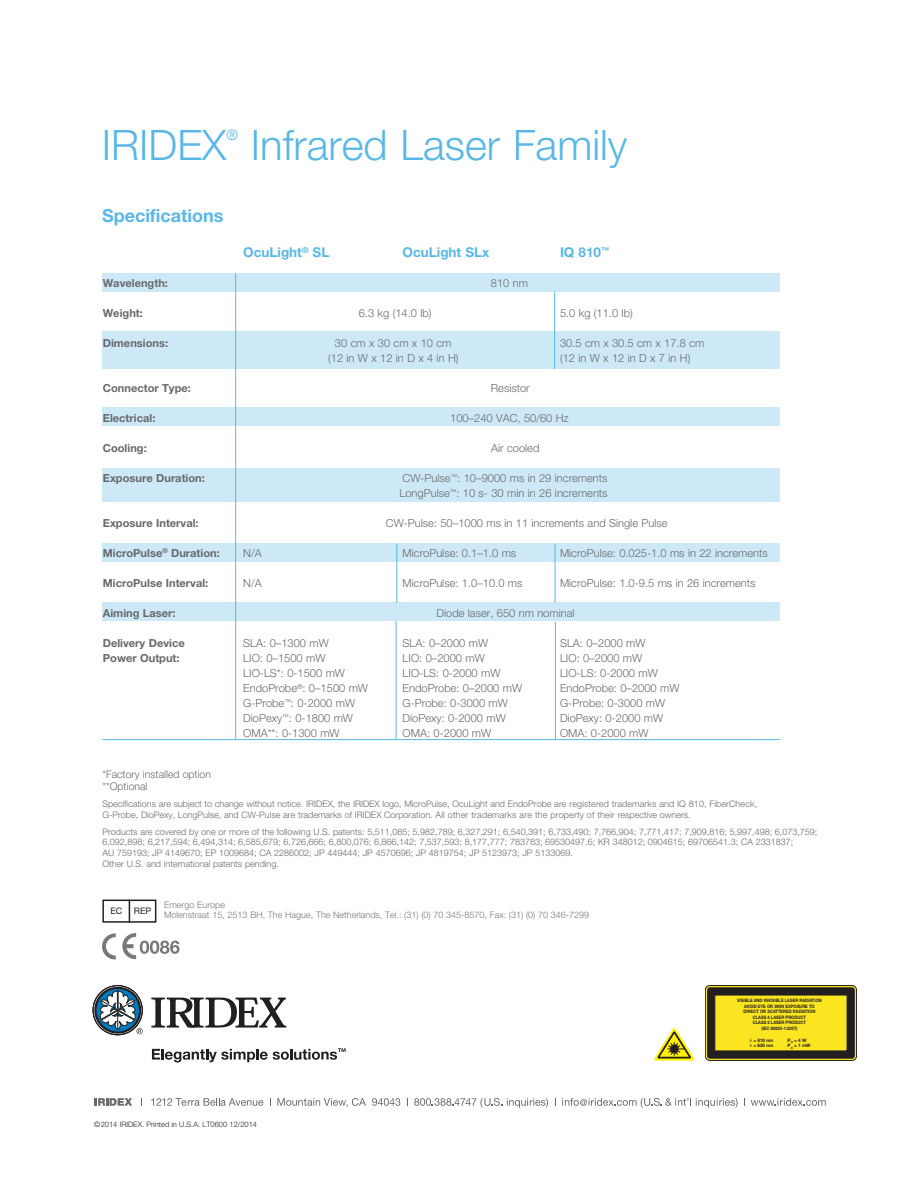
<style>
.page{position:relative;width:918px;height:1188px;background:#fff}
.page>*{position:absolute;margin:0;border:0;box-sizing:border-box;transform-origin:0 0}
.t1{font:300 42px "Helvetica Neue";color:#58b7e7}
.t2{font:700 18px "Helvetica Neue";color:#58b7e7}
.t3{font:300 14.4px "Helvetica Neue";color:#58b7e7}
.t4{font:700 13.5px "Helvetica Neue";color:#58b7e7}
.t5{font:300 11.1px/15px "Helvetica Neue";color:#69696c}
.t6{font:700 11.1px "Helvetica Neue";color:#69696c}
.t7{font:300 10.5px/12.6px "Helvetica Neue";color:#69696c}
.t8{font:300 9px/10.8px "Helvetica Neue";color:#69696c}
.t9{font:300 9px "Helvetica Neue";color:#76787b}
.t10{font:9px "Helvetica Neue";color:#231f20}
.t11{font:300 7.5px "Helvetica Neue";color:#231f20}
.t12{font:700 4.65px/5.6px "Helvetica Neue";color:#231f20;text-align:center;scale:.88 1}
.t13{font:700 4.65px "Helvetica Neue";color:#231f20}
.s1{font-family:"Myriad Pro";font-weight:400}
</style>
<div class="page">
<svg style="left:95px;top:1098px;width:37px;height:8px"></svg>
<svg style="left:151px;top:1098px;width:112px;height:8px"></svg>
<svg style="left:277px;top:1098px;width:89px;height:9px"></svg>
<svg style="left:372px;top:1098px;width:28px;height:8px"></svg>
<svg style="left:414px;top:1098px;width:134px;height:10px"></svg>
<svg style="left:562px;top:1098px;width:176px;height:10px"></svg>
<svg style="left:751px;top:1098px;width:75px;height:8px"></svg>
<svg style="left:95px;top:988px;width:45px;height:45px"></svg>
<div style="left:94px;top:987px;width:47px;height:47px;border:2px solid #231f20;border-radius:50%"></div>
<div style="left:93px;top:985px;width:50px;height:50px;border:1px solid #231f20;border-radius:50%"></div>
<svg style="left:98px;top:991px;width:45px;height:43px"></svg>
<svg style="left:151px;top:998px;width:135px;height:30px"></svg>
<svg style="left:152px;top:1048px;width:194px;height:14px"></svg>
<div style="left:705px;top:986px;width:152px;height:74px;background:#635a20;border-radius:5px"></div>
<div style="left:705px;top:985px;width:152px;height:76px;border:1px solid #231f20;border-radius:5px"></div>
<div style="left:708px;top:988px;width:146px;height:70px;background:#231f20;border-radius:2px"></div>
<div style="left:707px;top:988px;width:148px;height:70px;border:1px solid #231f20;border-radius:2px"></div>
<div style="left:715px;top:995px;width:132px;height:56px;background:#fbe521"></div>
<svg style="left:102px;top:933px;width:14px;height:26px"></svg>
<svg style="left:122px;top:933px;width:58px;height:26px"></svg>
<div style="left:102px;top:900px;width:54px;height:23px;border:2px solid #231f20"></div>
<svg style="left:129px;top:900px;width:1px;height:23px"></svg>
<svg style="left:654px;top:1028px;width:40px;height:32px"></svg>
<div style="left:102px;top:273px;width:678px;height:18px;background:#cde9f7"></div>
<div style="left:102px;top:544px;width:678px;height:18px;background:#cde9f7"></div>
<div style="left:102px;top:408px;width:678px;height:18px;background:#cde9f7"></div>
<hr style="left:102px;top:739px;width:678px;height:1px;background:#58b7e7">
<div style="left:102px;top:332px;width:678px;height:37px;background:#cde9f7"></div>
<div style="left:102px;top:469px;width:678px;height:33px;background:#cde9f7"></div>
<hr style="left:554px;top:291px;width:1px;height:78px;background:#58b7e7">
<hr style="left:235px;top:273px;width:1px;height:466px;background:#58b7e7">
<hr style="left:555px;top:544px;width:1px;height:59px;background:#58b7e7">
<div style="left:102px;top:603px;width:678px;height:18px;background:#cde9f7"></div>
<hr style="left:396px;top:621px;width:1px;height:118px;background:#58b7e7">
<hr style="left:396px;top:544px;width:1px;height:59px;background:#58b7e7">
<hr style="left:555px;top:622px;width:1px;height:118px;background:#58b7e7">
<p class="t1" style="left:102px;top:120px;width:126px">IRIDEX</p>
<p class="t3" style="left:226px;top:126px;width:13px">®</p>
<p class="t1" style="left:251px;top:120px;width:378px">Infrared Laser Family</p>
<p class="t2" style="left:102px;top:205px;width:123px">Specifications</p>
<p class="t4" style="left:243px;top:244px;width:88px">OcuLight<sup>®</sup> SL</p>
<p class="t4" style="left:403px;top:244px;width:88px">OcuLight SLx</p>
<p class="t4" style="left:560px;top:244px;width:51px">IQ 810<sup>™</sup></p>
<p class="t6" style="left:103px;top:276px;width:67px">Wavelength:</p>
<p class="t5" style="left:491px;top:275px;width:39px">810 nm</p>
<p class="t6" style="left:103px;top:306px;width:42px">Weight:</p>
<p class="t5" style="left:359px;top:305px;width:74px">6.3 kg (14.0 lb)</p>
<p class="t5" style="left:560px;top:305px;width:74px">5.0 kg (11.0 lb)</p>
<p class="t6" style="left:103px;top:336px;width:67px">Dimensions:</p>
<p class="t5" style="left:335px;top:335px;width:118px">30 cm x 30 cm x 10 cm</p>
<p class="t5" style="left:560px;top:335px;width:146px">30.5 cm x 30.5 cm x 17.8 cm</p>
<p class="t5" style="left:328px;top:350px;width:132px">(12 in W x 12 in D x 4 in H)</p>
<p class="t5" style="left:560px;top:350px;width:132px">(12 in W x 12 in D x 7 in H)</p>
<p class="t6" style="left:103px;top:381px;width:90px">Connector Type:</p>
<p class="t5" style="left:491px;top:380px;width:40px">Resistor</p>
<p class="t6" style="left:103px;top:411px;width:54px">Electrical:</p>
<p class="t5" style="left:450px;top:410px;width:120px">100–240 VAC, 50/60 Hz</p>
<p class="t6" style="left:103px;top:441px;width:45px">Cooling:</p>
<p class="t5" style="left:491px;top:440px;width:50px">Air cooled</p>
<p class="t6" style="left:103px;top:471px;width:104px">Exposure Duration:</p>
<p class="t5" style="left:399px;top:470px;width:210px">CW-Pulse<sup>™</sup>: 10–9000 ms in 29 increments<br>LongPulse<sup>™</sup>: 10 s- 30 min in 26 increments</p>
<p class="t6" style="left:103px;top:516px;width:97px">Exposure Interval:</p>
<p class="t5" style="left:386px;top:515px;width:283px">CW-Pulse: 50–1000 ms in 11 increments and Single Pulse</p>
<p class="t6" style="left:103px;top:546px;width:119px">MicroPulse<sup>®</sup> Duration:</p>
<p class="t5" style="left:243px;top:545px;width:20px">N/A</p>
<p class="t5" style="left:403px;top:545px;width:115px">MicroPulse: 0.1–1.0 ms</p>
<p class="t5" style="left:560px;top:545px;width:209px">MicroPulse: 0.025-1.0 ms in 22 increments</p>
<p class="t6" style="left:103px;top:576px;width:107px">MicroPulse Interval:</p>
<p class="t5" style="left:243px;top:575px;width:20px">N/A</p>
<p class="t5" style="left:403px;top:575px;width:121px">MicroPulse: 1.0–10.0 ms</p>
<p class="t5" style="left:560px;top:575px;width:197px">MicroPulse: 1.0-9.5 ms in 26 increments</p>
<p class="t6" style="left:103px;top:606px;width:74px">Aiming Laser:</p>
<p class="t5" style="left:437px;top:605px;width:139px">Diode laser, 650 nm nominal</p>
<p class="t6" style="left:103px;top:636px;width:83px">Delivery Device</p>
<p class="t5" style="left:243px;top:635px;width:87px">SLA: 0–1300 mW</p>
<p class="t5" style="left:403px;top:635px;width:87px">SLA: 0–2000 mW</p>
<p class="t5" style="left:560px;top:635px;width:87px">SLA: 0–2000 mW</p>
<p class="t6" style="left:103px;top:651px;width:78px">Power Output:</p>
<p class="t5" style="left:243px;top:650px;width:84px">LIO: 0–1500 mW</p>
<p class="t5" style="left:403px;top:650px;width:84px">LIO: 0–2000 mW</p>
<p class="t5" style="left:560px;top:650px;width:84px">LIO: 0–2000 mW</p>
<p class="t5" style="left:243px;top:665px;width:103px">LIO-LS*: 0-1500 mW</p>
<p class="t5" style="left:403px;top:665px;width:99px">LIO-LS: 0-2000 mW</p>
<p class="t5" style="left:560px;top:665px;width:99px">LIO-LS: 0-2000 mW</p>
<p class="t5" style="left:243px;top:680px;width:126px">EndoProbe<sup>®</sup>: 0–1500 mW</p>
<p class="t5" style="left:403px;top:680px;width:121px">EndoProbe: 0–2000 mW</p>
<p class="t5" style="left:560px;top:680px;width:121px">EndoProbe: 0–2000 mW</p>
<p class="t5" style="left:243px;top:695px;width:113px">G-Probe<sup>™</sup>: 0-2000 mW</p>
<p class="t5" style="left:403px;top:695px;width:107px">G-Probe: 0-3000 mW</p>
<p class="t5" style="left:560px;top:695px;width:107px">G-Probe: 0-3000 mW</p>
<p class="t5" style="left:243px;top:710px;width:111px">DioPexy<sup>™</sup>: 0-1800 mW</p>
<p class="t5" style="left:403px;top:710px;width:105px">DioPexy: 0-2000 mW</p>
<p class="t5" style="left:560px;top:710px;width:105px">DioPexy: 0-2000 mW</p>
<p class="t5" style="left:243px;top:725px;width:98px">OMA**: 0-1300 mW</p>
<p class="t5" style="left:403px;top:725px;width:90px">OMA: 0-2000 mW</p>
<p class="t5" style="left:560px;top:725px;width:90px">OMA: 0-2000 mW</p>
<p class="t7" style="left:102px;top:767px;width:110px">*Factory installed option **Optional</p>
<p class="t8" style="left:102px;top:798px;width:656px">Specifications are subject to change without notice. IRIDEX, the IRIDEX logo, MicroPulse, OcuLight and EndoProbe are registered trademarks and IQ 810, FiberCheck,<br>G-Probe, DioPexy, LongPulse, and CW-Pulse are trademarks of IRIDEX Corporation. All other trademarks are the property of their respective owners.</p>
<p class="t8" style="left:102px;top:826px;width:717px">Products are covered by one or more of the following U.S. patents: 5,511,085; 5,982,789; 6,327,291; 6,540,391; 6,733,490; 7,766,904; 7,771,417; 7,909,816; 5,997,498; 6,073,759; 6,092,898; 6,217,594; 6,494,314; 6,585,679; 6,726,666; 6,800,076; 6,866,142; 7,537,593; 8,177,777; 783783; 69530497.6; KR 348012; 0904615; 69706541.3; CA 2331837;<br>AU 759193; JP 4149670; EP 1009684; CA 2286002; JP 449444; JP 4570696; JP 4819754; JP 5123973; JP 5133069.<br>Other U.S. and international patents pending.</p>
<p class="t10" style="left:110px;top:906px;width:13px">EC</p>
<p class="t10" style="left:134px;top:906px;width:19px">REP</p>
<p class="t9" style="left:164px;top:899px;width:62px">Emergo Europe</p>
<p class="t9" style="left:164px;top:910px;width:427px">Molenstraat 15, 2513 BH, The Hague, The Netherlands, Tel.: (31) (0) 70 345-8570, Fax: (31) (0) 70 346-7299</p>
<p class="t11" style="left:94px;top:1119px;width:165px">©2014 IRIDEX. Printed in U.S.A. LT0600 12/2014</p>
<p class="t12" style="left:737px;top:998px;width:98px">VISIBLE AND INVISIBLE LASER RADIATION<br>AVOID EYE OR SKIN EXPOSURE TO<br>DIRECT OR SCATTERED RADIATION<br>CLASS 4 LASER PRODUCT<br>CLASS 2 LASER PRODUCT<br>(IEC 60825-1:2007)</p>
<p class="t13" style="left:750px;top:1037px;width:25px"><span class="s1">λ</span> = 810 nm</p>
<p class="t13" style="left:788px;top:1037px;width:20px">P<sub>O</sub> = 4 W</p>
<p class="t13" style="left:750px;top:1043px;width:25px"><span class="s1">λ</span> = 650 nm</p>
<p class="t13" style="left:788px;top:1043px;width:25px">P<sub>O</sub> = 1 mW</p>
</div>
